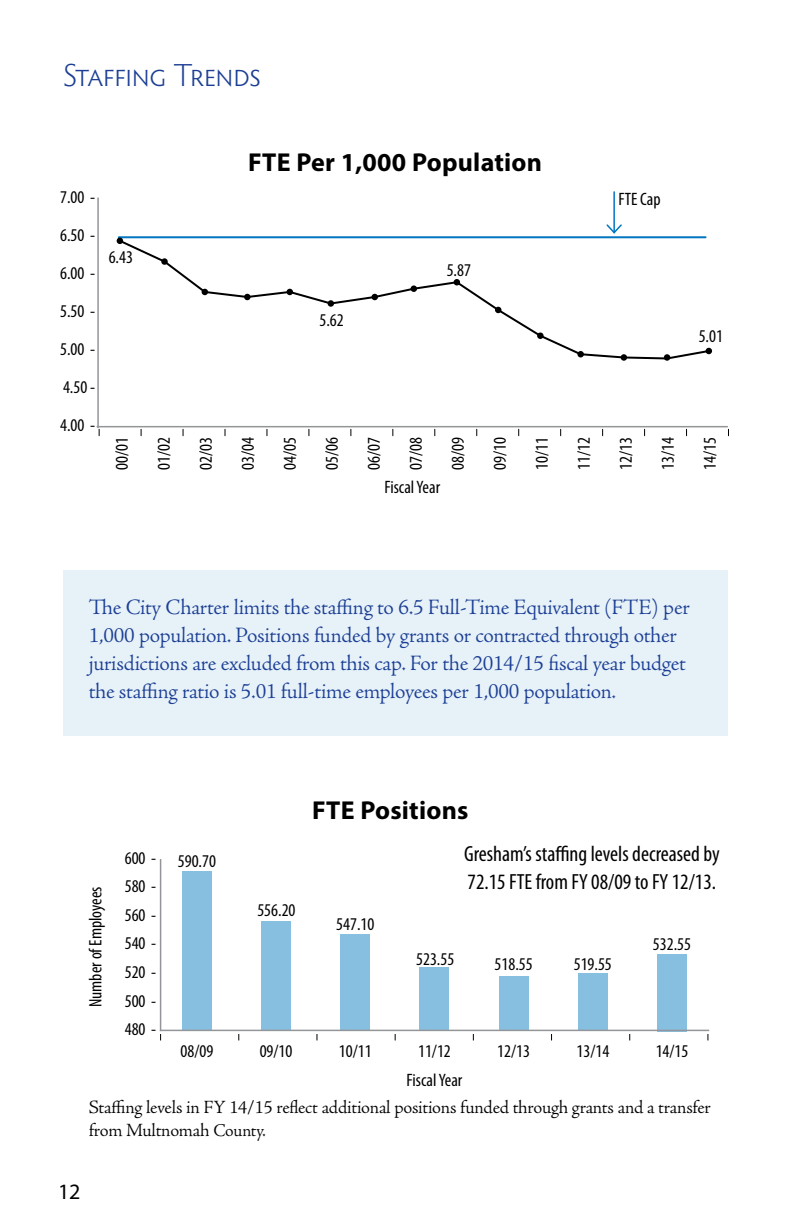
<style>
.page{position:relative;width:792px;height:1224px;background:#fff}
.page>*{position:absolute;margin:0;border:0;box-sizing:border-box;transform-origin:0 0}
.t1{font:300 32px "Hypatia Sans Pro";letter-spacing:-.01em;color:#1c3f94}
.t2{font:700 26px "Myriad Pro";letter-spacing:.01em;color:#000}
.t3{font:300 22px/28px "Adobe Jenson Pro";letter-spacing:-.015em;color:#1c3f94}
.t4{font:condensed 22px/28px "Myriad Pro";color:#000}
.t5{font:22px "Myriad Pro";color:#000}
.t6{font:300 18.8px/22.8px "Adobe Jenson Pro";letter-spacing:-.01em;color:#000}
.t7{font:condensed 18px/28.6px "Myriad Pro";color:#000;text-align:justify}
.s1{font-size:18px}
</style>
<div class="page">
<div style="left:63px;top:570px;width:664px;height:166px;background:#e6f1f8"></div>
<div style="left:182px;top:872px;width:30px;height:159px;background:#87bfe1"></div>
<div style="left:261px;top:922px;width:30px;height:109px;background:#87bfe1"></div>
<div style="left:341px;top:935px;width:29px;height:96px;background:#87bfe1"></div>
<div style="left:420px;top:968px;width:29px;height:63px;background:#87bfe1"></div>
<div style="left:499px;top:976px;width:29px;height:55px;background:#87bfe1"></div>
<div style="left:578px;top:974px;width:30px;height:57px;background:#87bfe1"></div>
<div style="left:657px;top:954px;width:30px;height:77px;background:#87bfe1"></div>
<hr style="left:160px;top:1030px;width:549px;height:1px;background:#939598">
<hr style="left:160px;top:859px;width:1px;height:172px;background:#939598">
<hr style="left:613px;top:192px;width:2px;height:41px;background:#0076c0">
<svg style="left:606px;top:223px;width:16px;height:11px"></svg>
<hr style="left:97px;top:426px;width:630px;height:1px;background:#939598">
<hr style="left:97px;top:198px;width:2px;height:230px;background:#939598">
<hr style="left:119px;top:236px;width:587px;height:2px;background:#0076c0">
<svg style="left:117px;top:238px;width:594px;height:122px"></svg>
<h1 class="t1" style="left:63px;top:55px;width:200px">Staffing Trends</h1>
<p class="t7" style="left:60px;top:178px;width:36px;line-height:38px">7.00 - 6.50 - 6.00 - 5.50 - 5.00 - 4.50 - 4.00 -</p>
<p class="t7" style="left:109px;top:243px;width:26px">6.43</p>
<h2 class="t2" style="left:248px;top:145px;width:295px">FTE Per 1,000 Population</h2>
<p class="t7" style="left:320px;top:305px;width:26px">5.62</p>
<p class="t7" style="left:447px;top:255px;width:26px">5.87</p>
<p class="t7" style="left:618px;top:185px;width:44px">FTE Cap</p>
<p class="t7" style="left:699px;top:322px;width:26px">5.01</p>
<p class="t7" style="left:108px;top:470px;width:34px;rotate:-90deg">00/01</p>
<p class="t7" style="left:150px;top:470px;width:34px;rotate:-90deg">01/02</p>
<p class="t7" style="left:192px;top:470px;width:34px;rotate:-90deg">02/03</p>
<p class="t7" style="left:233px;top:470px;width:34px;rotate:-90deg">03/04</p>
<p class="t7" style="left:275px;top:470px;width:34px;rotate:-90deg">04/05</p>
<p class="t7" style="left:317px;top:470px;width:34px;rotate:-90deg">05/06</p>
<p class="t7" style="left:359px;top:470px;width:34px;rotate:-90deg">06/07</p>
<p class="t7" style="left:401px;top:470px;width:34px;rotate:-90deg">07/08</p>
<p class="t7" style="left:443px;top:470px;width:34px;rotate:-90deg">08/09</p>
<p class="t7" style="left:485px;top:470px;width:34px;rotate:-90deg">09/10</p>
<p class="t7" style="left:527px;top:470px;width:34px;rotate:-90deg">10/11</p>
<p class="t7" style="left:569px;top:470px;width:34px;rotate:-90deg">11/12</p>
<p class="t7" style="left:611px;top:470px;width:34px;rotate:-90deg">12/13</p>
<p class="t7" style="left:653px;top:470px;width:34px;rotate:-90deg">13/14</p>
<p class="t7" style="left:695px;top:470px;width:34px;rotate:-90deg">14/15</p>
<p class="t7" style="left:384px;top:473px;width:57px">Fiscal Year</p>
<p class="t3" style="left:89px;top:594px;width:603px">The City Charter limits the staffing to 6.5 Full-Time Equivalent (FTE) per 1,000 population. Positions funded by grants or contracted through other jurisdictions are excluded from this cap. For the 2014/15 fiscal year budget the staffing ratio is 5.01 full-time employees per 1,000 population.</p>
<p class="t7" style="left:81px;top:1007px;width:122px;rotate:-90deg">Number of Employees</p>
<h2 class="t2" style="left:312px;top:793px;width:158px">FTE Positions</h2>
<p class="t4" style="left:464px;top:840px;width:257px">Gresham’s staffing levels decreased by<br>72.15 FTE from FY 08/09 to FY 12/13.</p>
<p class="t7" style="left:125px;top:843px;width:33px">600 - 580 - 560 - 540 - 520 - 500 - 480 -</p>
<p class="t7" style="left:178px;top:846px;width:40px">590.70</p>
<p class="t7" style="left:181px;top:1036px;width:34px">08/09</p>
<p class="t7" style="left:260px;top:1036px;width:34px">09/10</p>
<p class="t7" style="left:339px;top:1036px;width:34px">10/11</p>
<p class="t7" style="left:418px;top:1036px;width:34px">11/12</p>
<p class="t7" style="left:497px;top:1036px;width:34px">12/13</p>
<p class="t7" style="left:577px;top:1036px;width:34px">13/14</p>
<p class="t7" style="left:656px;top:1036px;width:34px">14/15</p>
<p class="t7" style="left:257px;top:896px;width:40px">556.20</p>
<p class="t7" style="left:336px;top:910px;width:40px">547.10</p>
<p class="t7" style="left:653px;top:929px;width:40px">532.55</p>
<p class="t7" style="left:416px;top:944px;width:40px">523.55</p>
<p class="t7" style="left:495px;top:950px;width:40px">518.55</p>
<p class="t7" style="left:574px;top:950px;width:40px">519.55</p>
<p class="t7" style="left:407px;top:1066px;width:57px">Fiscal Year</p>
<p class="t6" style="left:89px;top:1096px;width:624px">Staffing levels in FY 14/15 reflect additional positions funded through grants and a transfer from Multnomah <span class="s1">County.</span></p>
<p class="t5" style="left:58px;top:1178px;width:24px">12</p>
</div>
